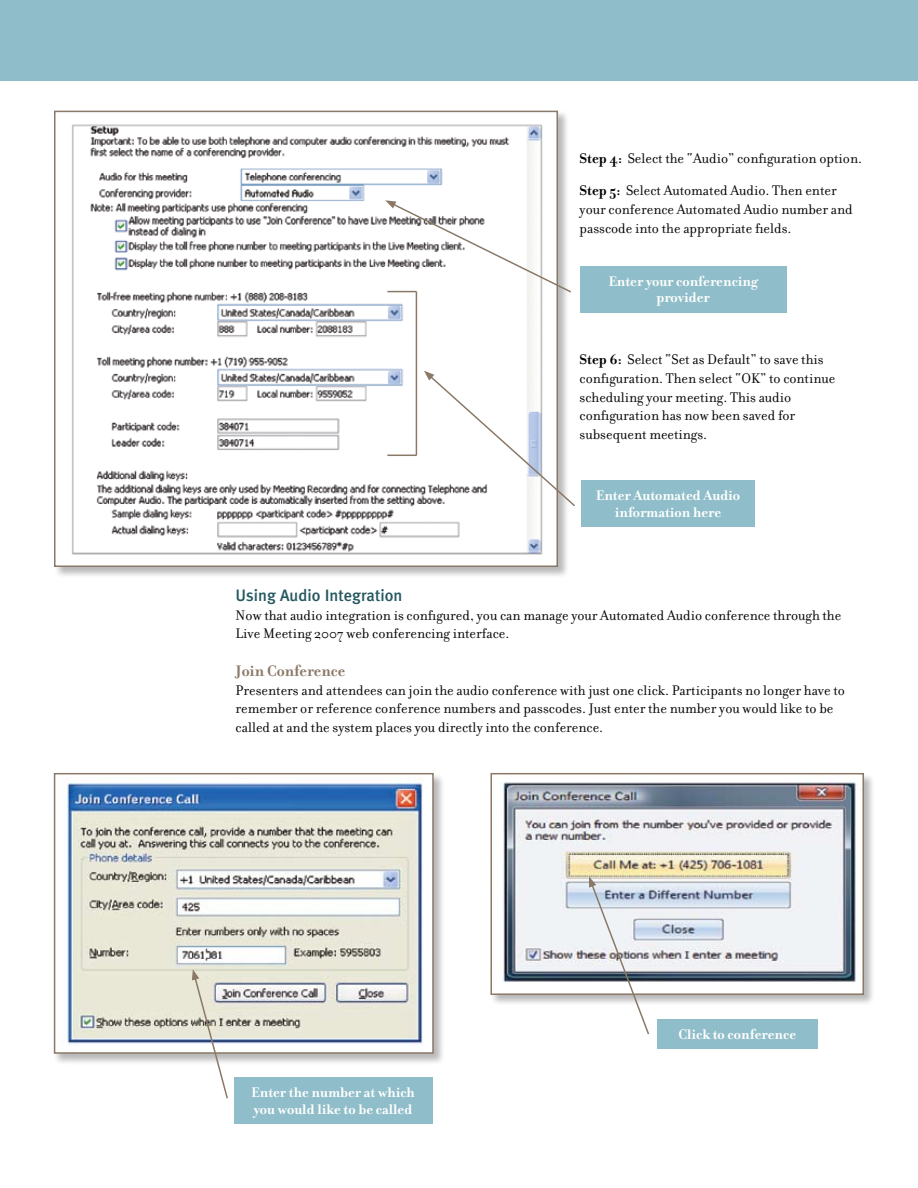
<style>
.page{position:relative;width:918px;height:1188px;background:#fff}
.page>*{position:absolute;margin:0;border:0;box-sizing:border-box;transform-origin:0 0}
.t1{font:500 16.5px "Meta Plus";color:#255860}
.t2{font:700 16.5px "Filosofia";color:#8a7967}
.t3{font:15px/18.8px "Filosofia";color:#000}
.t4{font:700 15px/16.5px "Filosofia";color:#fff;text-align:center}
.s1{font-weight:700}
</style>
<div class="page">
<div style="left:53px;top:110px;width:516px;height:469px;background:#000;opacity:.28"></div>
<div style="left:55px;top:111px;width:502px;height:455px;background:#fff"></div>
<img style="left:72px;top:124px;width:471px;height:431px">
<div style="left:54px;top:111px;width:504px;height:456px;border:2px solid #8a7967"></div>
<svg style="left:424px;top:371px;width:151px;height:137px"></svg>
<svg style="left:385px;top:200px;width:186px;height:94px"></svg>
<hr style="left:416px;top:292px;width:1px;height:164px;background:#8a7967">
<svg style="left:387px;top:455px;width:29px;height:1px"></svg>
<div style="left:53px;top:772px;width:392px;height:293px;background:#000;opacity:.28"></div>
<div style="left:55px;top:774px;width:378px;height:279px;background:#fff"></div>
<img style="left:67px;top:779px;width:357px;height:266px">
<div style="left:54px;top:773px;width:380px;height:281px;border:2px solid #8a7967"></div>
<div style="left:490px;top:772px;width:385px;height:235px;background:#000;opacity:.28"></div>
<img style="left:493px;top:776px;width:368px;height:212px">
<div style="left:490px;top:773px;width:374px;height:222px;border:2px solid #8a7967"></div>
<svg style="left:192px;top:969px;width:37px;height:130px"></svg>
<div style="left:0;top:0;width:918px;height:81px;background:#8fbdc9"></div>
<div style="left:580px;top:266px;width:206px;height:46px;background:#8fbdc9"></div>
<div style="left:581px;top:480px;width:174px;height:47px;background:#8fbdc9"></div>
<div style="left:234px;top:1077px;width:198px;height:47px;background:#8fbdc9"></div>
<div style="left:657px;top:1019px;width:161px;height:30px;background:#8fbdc9"></div>
<svg style="left:589px;top:876px;width:61px;height:159px"></svg>
<p class="t3" style="left:580px;top:143px;width:284px;line-height:32.2px"><span class="s1">Step 4:</span> Select the “Audio” configuration option.<br><span class="s1">Step 5:</span> Select Automated Audio. Then enter</p>
<p class="t3" style="left:580px;top:200px;width:275px">your conference Automated Audio number and passcode into the appropriate fields.</p>
<p class="t4" style="left:608px;top:273px;width:151px">Enter your conferencing provider</p>
<p class="t3" style="left:580px;top:350px;width:257px"><span class="s1">Step 6:</span> Select “Set as Default” to save this configuration. Then select “OK” to continue scheduling your meeting. This audio configuration has now been saved for subsequent meetings.</p>
<p class="t4" style="left:596px;top:488px;width:146px">Enter Automated Audio information here</p>
<p class="t1" style="left:236px;top:586px;width:168px">Using Audio Integration</p>
<p class="t3" style="left:236px;top:606px;width:607px">Now that audio integration is configured, you can manage your Automated Audio conference through the<br>Live Meeting 2007 web conferencing interface.</p>
<p class="t2" style="left:236px;top:661px;width:111px">Join Conference</p>
<p class="t3" style="left:236px;top:681px;width:611px">Presenters and attendees can join the audio conference with just one click. Participants no longer have to remember or reference conference numbers and passcodes. Just enter the number you would like to be called at and the system places you directly into the conference.</p>
<p class="t4" style="left:251px;top:1085px;width:165px;text-align:left">Enter the number at which you would like to be called</p>
<p class="t4" style="left:679px;top:1026px;width:119px">Click to conference</p>
</div>
